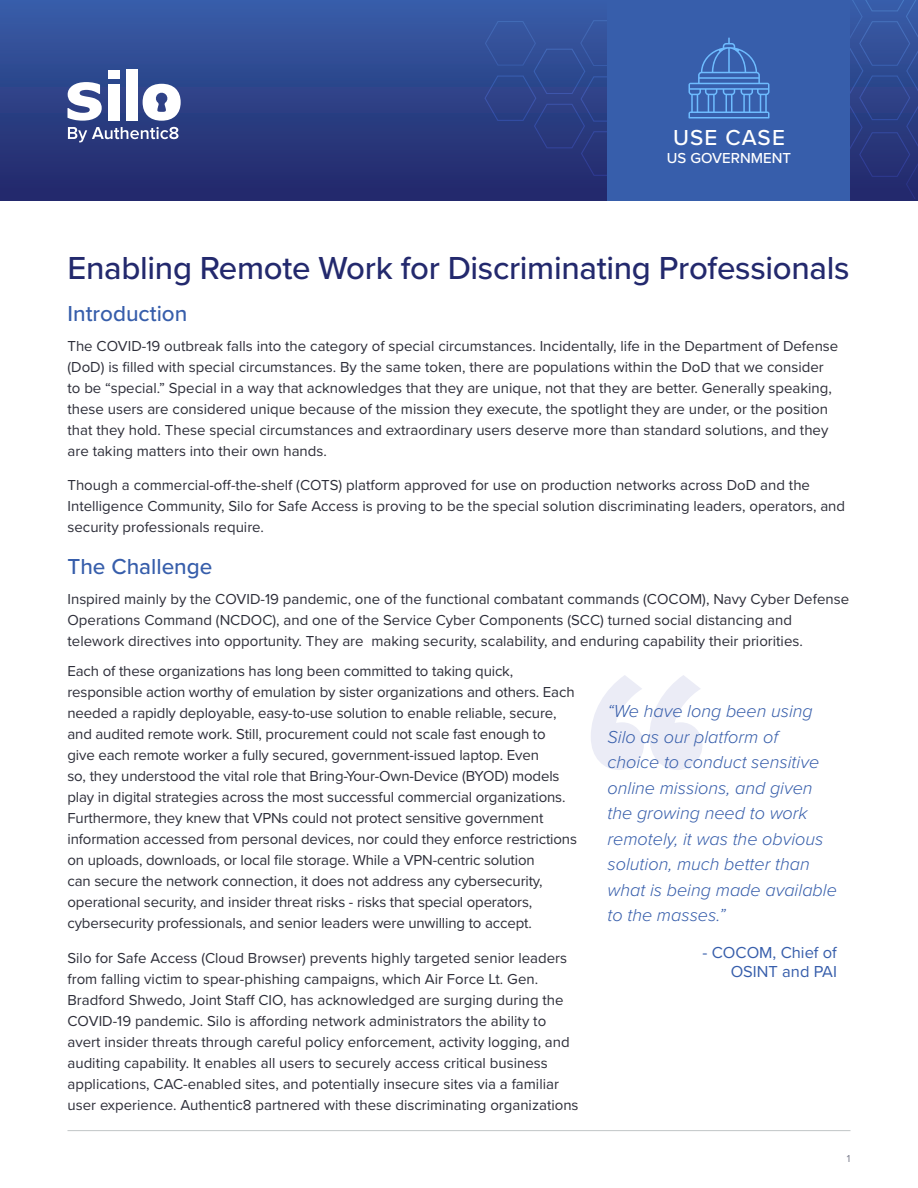
<style>
.page{position:relative;width:918px;height:1188px;background:#fff}
.page>*{position:absolute;margin:0;border:0;box-sizing:border-box;transform-origin:0 0}
.t1{font:500 33px "Proxima Nova";letter-spacing:-.01em;color:#23296d}
.t2{font:500 22.5px "Proxima Nova";color:#375eab}
.t3{font:500 22.5px "Proxima Nova";letter-spacing:.05em;color:#fff}
.Pull_quotes{font:italic 300 18px/25.5px "Proxima Nova";color:#375eab}
.Pull_quotes_byline{font:16.5px/19.5px "Proxima Nova";color:#375eab;text-align:right}
.p{font:15px/21px "Proxima Nova";color:#2d2e39}
.t4{font:500 15px "Proxima Nova";color:#fff}
.t5{font:10.5px "Proxima Nova";color:#797b8b}
</style>
<div class="page">
<div style="left:0;top:0;width:918px;height:201px;background:linear-gradient(to bottom,#385da8,#222668)"></div>
<div style="left:108px;top:70px;width:12px;height:9px;background:#fff"></div>
<div style="left:108px;top:84px;width:12px;height:37px;background:#fff"></div>
<div style="left:126px;top:70px;width:12px;height:51px;background:#fff"></div>
<svg style="left:68px;top:82px;width:34px;height:39px"></svg>
<svg style="left:143px;top:84px;width:38px;height:37px"></svg>
<svg style="left:68px;top:127px;width:111px;height:15px"></svg>
<hr style="left:68px;top:1130px;width:782px;height:1px;background:#c1c6c7">
<svg style="left:484px;top:20px;width:124px;height:156px;background:#2d4389"></svg>
<div style="left:608px;top:0;width:242px;height:201px;background:#375eab"></div>
<svg style="left:688px;top:0;width:230px;height:199px"></svg>
<svg style="left:591px;top:675px;width:111px;height:95px"></svg>
<p class="t3" style="left:673px;top:121px;width:113px">USE CASE</p>
<p class="t4" style="left:667px;top:147px;width:126px">US GOVERNMENT</p>
<h1 class="t1" style="left:68px;top:243px;width:784px">Enabling Remote Work for Discriminating Professionals</h1>
<h2 class="t2" style="left:68px;top:296px;width:121px">Introduction</h2>
<p class="p" style="left:68px;top:334px;width:772px">The COVID-19 outbreak falls into the category of special circumstances. Incidentally, life in the Department of Defense (DoD) is filled with special circumstances. By the same token, there are populations within the DoD that we consider to be “special.” Special in a way that acknowledges that they are unique, not that they are better. Generally speaking, these users are considered unique because of the mission they execute, the spotlight they are under, or the position that they hold. These special circumstances and extraordinary users deserve more than standard solutions, and they are taking matters into their own hands.</p>
<p class="p" style="left:68px;top:474px;width:779px">Though a commercial-off-the-shelf (COTS) platform approved for use on production networks across DoD and the<br>Intelligence Community, Silo for Safe Access is proving to be the special solution discriminating leaders, operators, and security professionals require.</p>
<h2 class="t2" style="left:68px;top:550px;width:146px">The Challenge</h2>
<p class="p" style="left:68px;top:588px;width:783px">Inspired mainly by the COVID-19 pandemic, one of the functional combatant commands (COCOM), Navy Cyber Defense<br>Operations Command (NCDOC), and one of the Service Cyber Components (SCC) turned social distancing and telework directives into opportunity. They are making security, scalability, and enduring capability their priorities.</p>
<p class="p" style="left:68px;top:660px;width:511px">Each of these organizations has long been committed to taking quick, responsible action worthy of emulation by sister organizations and others. Each needed a rapidly deployable, easy-to-use solution to enable reliable, secure, and audited remote work. Still, procurement could not scale fast enough to<br>give each remote worker a fully secured, government-issued laptop. Even<br>so, they understood the vital role that Bring-Your-Own-Device (BYOD) models play in digital strategies across the most successful commercial organizations.<br>Furthermore, they knew that VPNs could not protect sensitive government information accessed from personal devices, nor could they enforce restrictions on uploads, downloads, or local file storage. While a VPN-centric solution<br>can secure the network connection, it does not address any cybersecurity, operational security, and insider threat risks - risks that special operators, cybersecurity professionals, and senior leaders were unwilling to accept.</p>
<p class="p" style="left:68px;top:947px;width:513px">Silo for Safe Access (Cloud Browser) prevents highly targeted senior leaders from falling victim to spear-phishing campaigns, which Air Force Lt. Gen.<br>Bradford Shwedo, Joint Staff CIO, has acknowledged are surging during the COVID-19 pandemic. Silo is affording network administrators the ability to avert insider threats through careful policy enforcement, activity logging, and auditing capability. It enables all users to securely access critical business applications, CAC-enabled sites, and potentially insecure sites via a familiar user experience. Authentic8 partnered with these discriminating organizations</p>
<p class="Pull_quotes" style="left:608px;top:698px;width:231px">“We have long been using<br>Silo as our platform of<br>choice to conduct sensitive online missions, and given the growing need to work remotely, it was the obvious solution, much better than what is being made available to the masses.”</p>
<p class="Pull_quotes_byline" style="left:703px;top:942px;width:136px">- COCOM, Chief of<br>OSINT and PAI</p>
<p class="t5" style="left:847px;top:1151px;width:5px">1</p>
</div>
